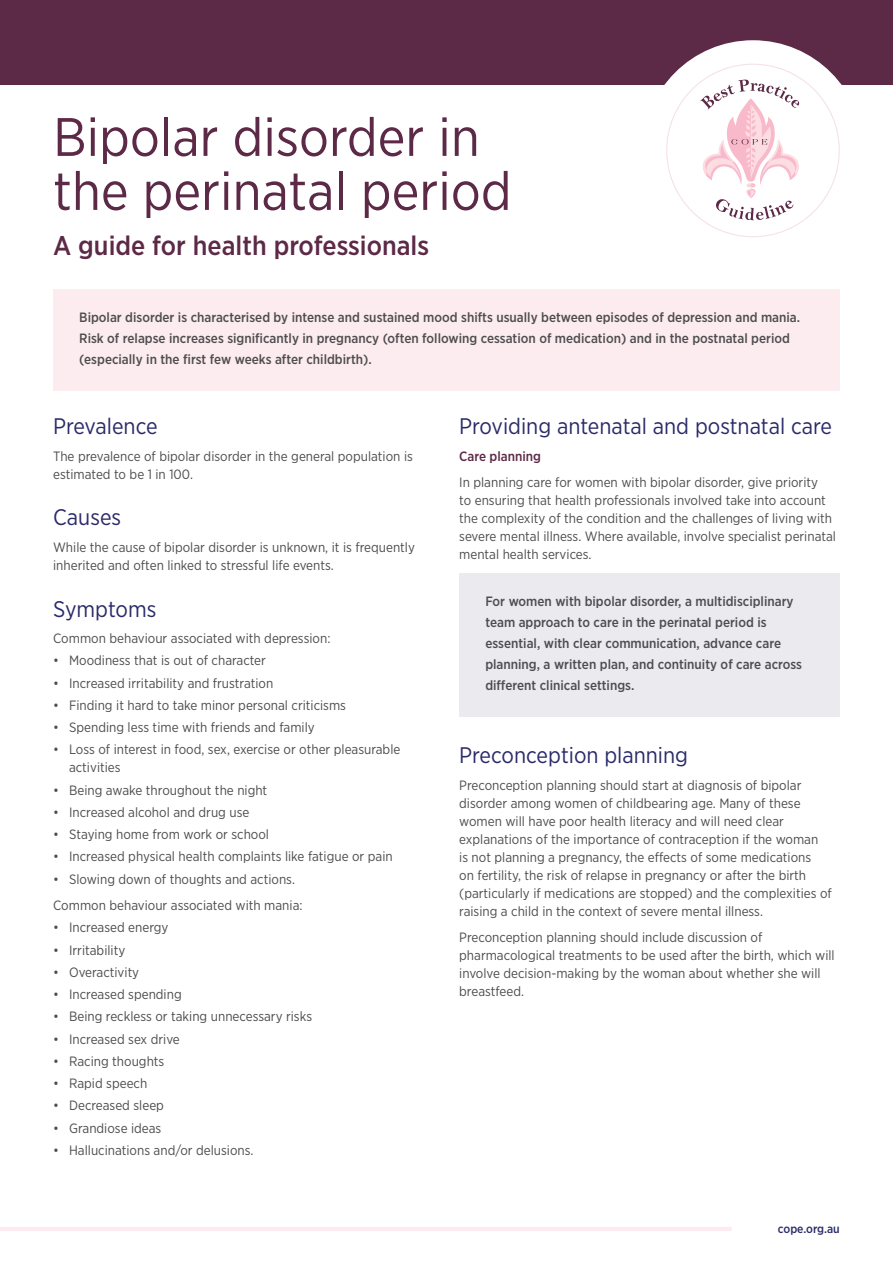
<style>
.page{position:relative;width:893px;height:1263px;background:#fff}
.page>*{position:absolute;margin:0;border:0;box-sizing:border-box;transform-origin:0 0}
.t1{font:54px/54px "Gotham Narrow";color:#5c2946}
.t2{font:500 27px "Gotham Narrow";color:#5c2946}
.t3{font:22.5px "Gotham Narrow";color:#2a2a69}
.t4{font:13.5px/18px "Gotham Narrow";color:#4d4d4f}
.t5{font:500 13.5px/21px "Gotham Narrow";color:#4d4d4f}
.t6{font:500 13.5px "Gotham Narrow";color:#5c2946}
.t7{font:500 12px "Gotham Narrow";color:#2a2a69}
</style>
<div class="page">
<hr style="left:0;top:1227px;width:732px;height:4px;background:#fdecef">
<div style="left:0;top:0;width:893px;height:85px;background:#5c2946"></div>
<div style="left:643px;top:40px;width:220px;height:221px;background:#fff;border-radius:50%"></div>
<svg style="left:666px;top:64px;width:174px;height:173px"></svg>
<div style="left:459px;top:573px;width:381px;height:144px;background:#ebeaef"></div>
<div style="left:53px;top:289px;width:787px;height:102px;background:#fdecef"></div>
<h1 class="t1" style="left:53px;top:109px;width:460px">Bipolar disorder in the perinatal period</h1>
<h2 class="t2" style="left:53px;top:228px;width:377px">A guide for health professionals</h2>
<p class="t5" style="left:79px;top:307px;width:722px">Bipolar disorder is characterised by intense and sustained mood shifts usually between episodes of depression and mania.<br>Risk of relapse increases significantly in pregnancy (often following cessation of medication) and in the postnatal period (especially in the first few weeks after childbirth).</p>
<h3 class="t3" style="left:53px;top:412px;width:106px">Prevalence</h3>
<p class="t4" style="left:53px;top:446px;width:361px">The prevalence of bipolar disorder in the general population is estimated to be 1 in 100.</p>
<h3 class="t3" style="left:53px;top:503px;width:69px">Causes</h3>
<p class="t4" style="left:53px;top:538px;width:363px">While the cause of bipolar disorder is unknown, it is frequently inherited and often linked to stressful life events.</p>
<h3 class="t3" style="left:53px;top:595px;width:105px">Symptoms</h3>
<p class="t4" style="left:53px;top:629px;width:279px">Common behaviour associated with depression:</p>
<p class="t4" style="left:53px;top:651px;width:214px">• Moodiness that is out of character</p>
<p class="t4" style="left:53px;top:674px;width:222px">• Increased irritability and frustration</p>
<p class="t4" style="left:53px;top:696px;width:294px">• Finding it hard to take minor personal criticisms</p>
<p class="t4" style="left:53px;top:718px;width:263px">• Spending less time with friends and family</p>
<p class="t4" style="left:69px;top:740px;width:333px;text-indent:-16px">• Loss of interest in food, sex, exercise or other pleasurable activities</p>
<p class="t4" style="left:53px;top:780px;width:216px">• Being awake throughout the night</p>
<p class="t4" style="left:53px;top:803px;width:198px">• Increased alcohol and drug use</p>
<p class="t4" style="left:53px;top:825px;width:217px">• Staying home from work or school</p>
<p class="t4" style="left:53px;top:847px;width:341px">• Increased physical health complaints like fatigue or pain</p>
<p class="t4" style="left:53px;top:865px;width:251px;line-height:26.5px">• Slowing down of thoughts and actions.<br>Common behaviour associated with mania:</p>
<p class="t4" style="left:53px;top:918px;width:117px">• Increased energy</p>
<p class="t4" style="left:53px;top:940px;width:74px">• Irritability</p>
<p class="t4" style="left:53px;top:963px;width:88px">• Overactivity</p>
<p class="t4" style="left:53px;top:985px;width:130px">• Increased spending</p>
<p class="t4" style="left:53px;top:1007px;width:261px">• Being reckless or taking unnecessary risks</p>
<p class="t4" style="left:53px;top:1029px;width:128px">• Increased sex drive</p>
<p class="t4" style="left:53px;top:1052px;width:113px">• Racing thoughts</p>
<p class="t4" style="left:53px;top:1074px;width:96px">• Rapid speech</p>
<p class="t4" style="left:53px;top:1096px;width:112px">• Decreased sleep</p>
<p class="t4" style="left:53px;top:1118px;width:110px">• Grandiose ideas</p>
<p class="t4" style="left:53px;top:1141px;width:202px">• Hallucinations and/or delusions.</p>
<h3 class="t3" style="left:459px;top:412px;width:374px">Providing antenatal and postnatal care</h3>
<p class="t6" style="left:459px;top:447px;width:83px">Care planning</p>
<p class="t4" style="left:459px;top:473px;width:378px">In planning care for women with bipolar disorder, give priority<br>to ensuring that health professionals involved take into account the complexity of the condition and the challenges of living with severe mental illness. Where available, involve specialist perinatal mental health services.</p>
<p class="t5" style="left:485px;top:591px;width:318px">For women with bipolar disorder, a multidisciplinary team approach to care in the perinatal period is essential, with clear communication, advance care planning, a written plan, and continuity of care across different clinical settings.</p>
<h3 class="t3" style="left:459px;top:741px;width:230px">Preconception planning</h3>
<p class="t4" style="left:459px;top:776px;width:374px">Preconception planning should start at diagnosis of bipolar disorder among women of childbearing age. Many of these women will have poor health literacy and will need clear explanations of the importance of contraception if the woman<br>is not planning a pregnancy, the effects of some medications<br>on fertility, the risk of relapse in pregnancy or after the birth (particularly if medications are stopped) and the complexities of raising a child in the context of severe mental illness.</p>
<p class="t4" style="left:459px;top:928px;width:377px">Preconception planning should include discussion of pharmacological treatments to be used after the birth, which will involve decision-making by the woman about whether she will breastfeed.</p>
<p class="t7" style="left:778px;top:1221px;width:63px">cope.org.au</p>
</div>
